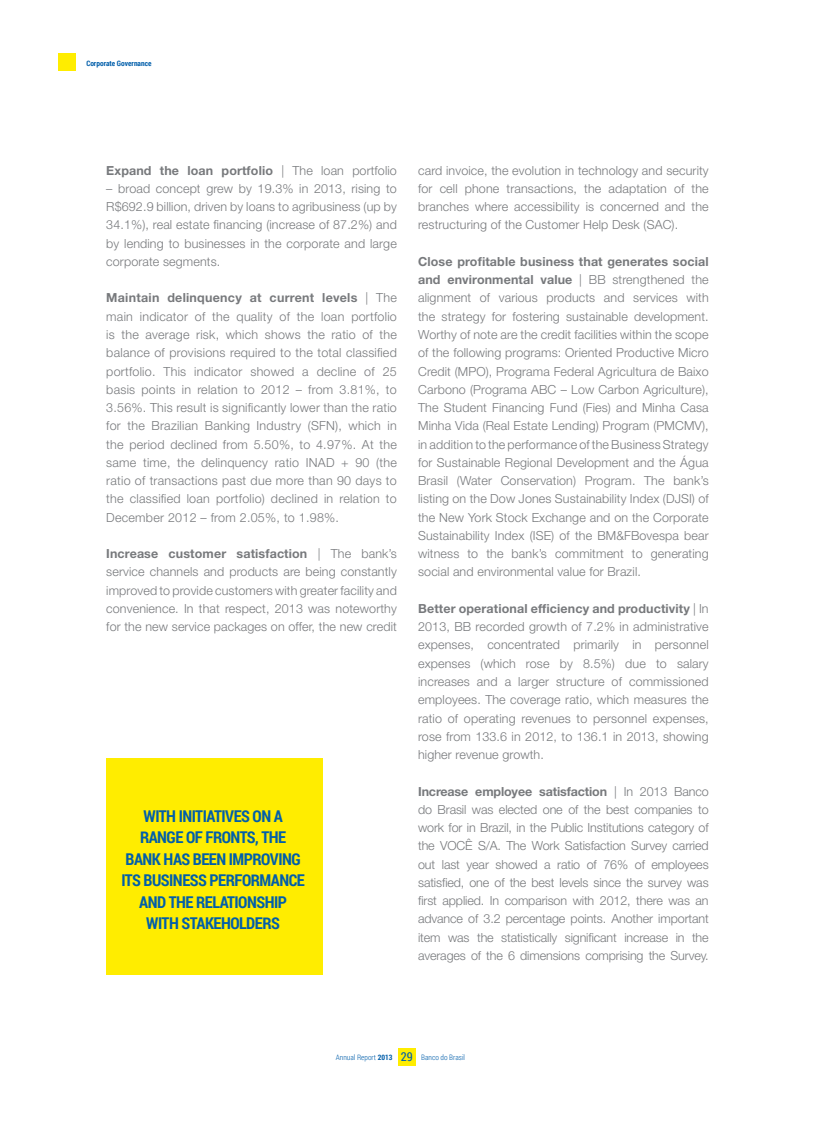
<style>
.page{position:relative;width:815px;height:1124px;background:#fff}
.page>*{position:absolute;margin:0;border:0;box-sizing:border-box;transform-origin:0 0}
.t1{font:700 16.25px/21.5px "Roboto Condensed";letter-spacing:-.03em;color:#005eaa;text-align:center}
.t2{font:300 12.5px/18.2px "Helvetica Neue LT Std";letter-spacing:.01em;color:#77797c;text-align:justify}
.t3{font:700 12.5px "Helvetica Neue LT Std";letter-spacing:.01em;color:#77797c}
.t4{font:300 7.5px "Roboto Condensed";color:#005eaa}
.t5{font:700 7.5px "Roboto Condensed";color:#005eaa}
.s1{font-weight:300}
.s2{font-weight:700}
.s3{font-weight:400;font-size:12.25px}
</style>
<div class="page">
<div style="left:58px;top:53px;width:17px;height:18px;background:#ffed00"></div>
<div style="left:398px;top:1048px;width:18px;height:17px;background:#ffed00"></div>
<div style="left:106px;top:758px;width:216px;height:216px;background:#ffed00"></div>
<p class="t5" style="left:86px;top:58px;width:67px">Corporate Governance</p>
<p class="t3" style="left:106px;top:162px;width:292px">Expand the loan portfolio <span class="s1">| The loan portfolio</span></p>
<p class="t2" style="left:106px;top:179px;width:292px">– broad concept grew by 19.3% in 2013, rising to R$692.9 billion, driven by loans to agribusiness (up by 34.1%), real estate financing (increase of 87.2%) and by lending to businesses in the corporate and large corporate segments.</p>
<p class="t2" style="left:106px;top:288px;width:292px"><span class="s2">Maintain delinquency at current levels</span> | The main indicator of the quality of the loan portfolio is the average risk, which shows the ratio of the balance of provisions required to the total classified portfolio. This indicator showed a decline of 25 basis points in relation to 2012 – from 3.81%, to 3.56%. This result is significantly lower than the ratio for the Brazilian Banking Industry (SFN), which in the period declined from 5.50%, to 4.97%. At the same time, the delinquency ratio INAD + 90 (the ratio of transactions past due more than 90 days to the classified loan portfolio) declined in relation to December 2012 – from 2.05%, to 1.98%.</p>
<p class="t2" style="left:106px;top:544px;width:292px"><span class="s2">Increase customer satisfaction</span> | The bank’s service channels and products are being constantly improved to provide customers with greater facility and convenience. In that respect, 2013 was noteworthy for the new service packages on offer, the new credit</p>
<h1 class="t1" style="left:121px;top:804px;width:185px">WITH INITIATIVES ON A<br>RANGE OF FRONTS, THE<br>BANK HAS BEEN IMPROVING<br>ITS BUSINESS PERFORMANCE<br>AND THE RELATIONSHIP<br>WITH STAKEHOLDERS</h1>
<p class="t2" style="left:418px;top:161px;width:292px">card invoice, the evolution in technology and security for cell phone transactions, the adaptation of the branches where accessibility is concerned and the restructuring of the Customer Help Desk (SAC).</p>
<p class="t2" style="left:418px;top:252px;width:292px"><span class="s2">Close profitable business that generates social and environmental value</span> | BB strengthened the alignment of various products and services with the strategy for fostering sustainable development.<br>Worthy of note are the credit facilities within the scope of the following programs: Oriented Productive Micro Credit (MPO), Programa Federal Agricultura de Baixo Carbono (Programa ABC – Low Carbon Agriculture), The Student Financing Fund (Fies) and Minha Casa Minha Vida (Real Estate Lending) Program (PMCMV), in addition to the performance of the Business Strategy for Sustainable Regional Development and the Água Brasil (Water Conservation) Program. The bank’s listing on the Dow Jones Sustainability Index (DJSI) of the New York Stock Exchange and on the Corporate Sustainability Index (ISE) of the BM&amp;FBovespa bear witness to the bank’s commitment to generating social and environmental value for Brazil.</p>
<p class="t2" style="left:418px;top:599px;width:292px"><span class="s2">Better operational efficiency and productivity</span> | In 2013, BB recorded growth of 7.2% in administrative expenses, concentrated primarily in personnel expenses (which rose by 8.5%) due to salary increases and a larger structure of commissioned employees. The coverage ratio, which measures the ratio of operating revenues to personnel expenses, rose from 133.6 in 2012, to 136.1 in 2013, showing higher revenue growth.</p>
<p class="t2" style="left:418px;top:781px;width:292px"><span class="s2">Increase employee satisfaction</span> | In 2013 Banco do Brasil was elected one of the best companies to work for in Brazil, in the Public Institutions category of the VOCÊ S/A. The Work Satisfaction Survey carried out last year showed a ratio of 76% of employees satisfied, one of the best levels since the survey was first applied. In comparison with 2012, there was an advance of 3.2 percentage points. Another important item was the statistically significant increase in the averages of the 6 dimensions comprising the Survey.</p>
<p class="t4" style="left:336px;top:1051px;width:131px">Annual Report <span class="s2">2013</span> <span class="s3">29</span> Banco do Brasil</p>
</div>
